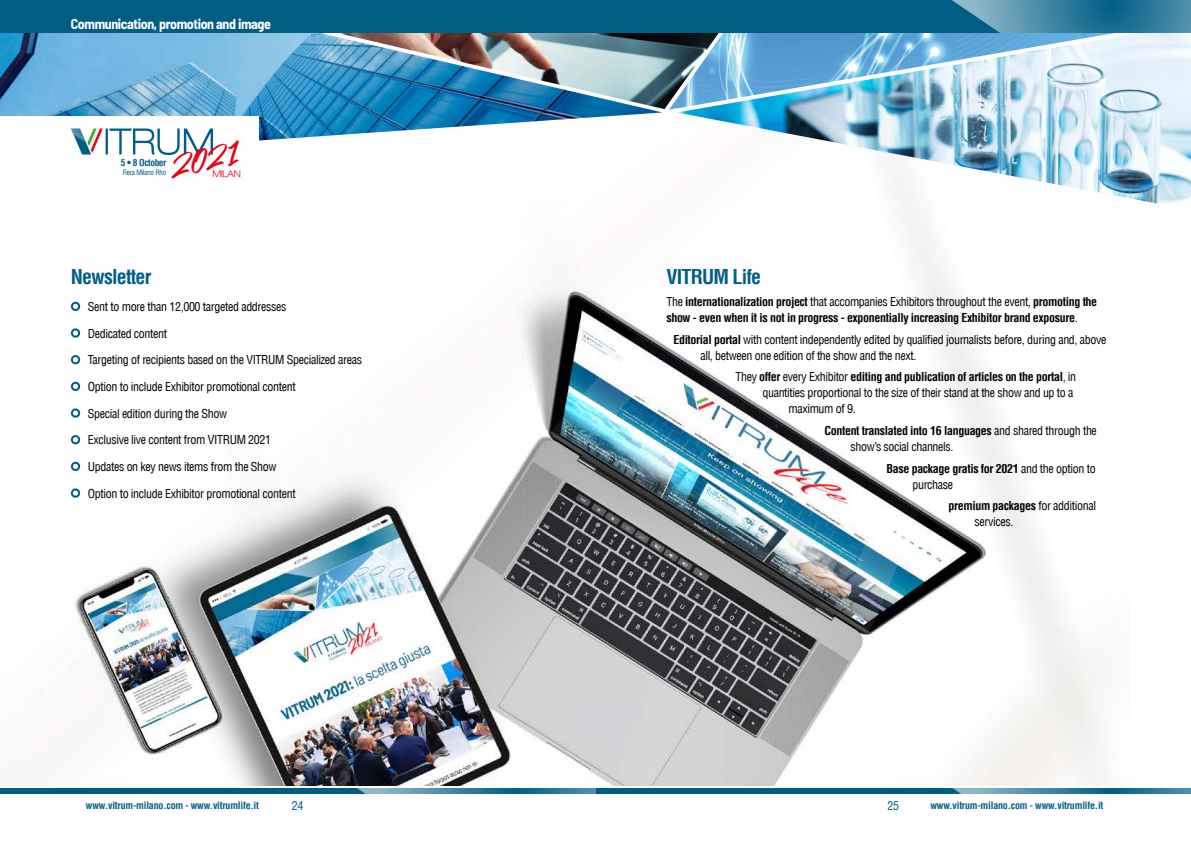
<style>
.page{position:relative;width:1191px;height:842px;background:#fff}
.page>*{position:absolute;margin:0;border:0;box-sizing:border-box;transform-origin:0 0}
.t1{font:27px "Samble Tracie";color:#e30613}
.t2{font:700 condensed 20px "Helvetica LT";letter-spacing:-.04em;color:#005e85}
.t3{font:700 semi-condensed 14px "Barlow";letter-spacing:-.03em;color:#fff}
.t4{font:condensed 12px/16px "Helvetica LT";letter-spacing:-.03em;color:#000}
.t5{font:700 condensed 12px/16px "Helvetica LT";letter-spacing:-.03em;color:#000}
.t6{font:condensed 12px "Helvetica LT";color:#005e85}
.t7{font:700 condensed 10px "Helvetica LT";letter-spacing:-.02em;color:#005e85}
.t8{font:700 condensed 9.3px "Helvetica LT";letter-spacing:-.04em;color:#005e85}
.t9{font:700 9.3px "Lowvetica";letter-spacing:-.03em;color:#e30613}
.t10{font:condensed 7.2px "Helvetica LT";letter-spacing:-.04em;color:#005e85}
.s1{font-weight:400}
.s2{font-weight:700}
</style>
<div class="page">
<img style="left:731px;top:33px;width:460px;height:171px">
<img style="left:662px;top:33px;width:69px;height:64px">
<img style="left:0;top:33px;width:662px;height:64px">
<div style="left:595px;top:788px;width:596px;height:6px;background:#005e85"></div>
<svg style="left:952px;top:788px;width:239px;height:6px"></svg>
<div style="left:0;top:788px;width:595px;height:6px;background:#005e85"></div>
<svg style="left:357px;top:788px;width:238px;height:6px"></svg>
<div style="left:0;top:0;width:1191px;height:33px;background:#005e85"></div>
<svg style="left:952px;top:0;width:239px;height:33px"></svg>
<img style="left:0;top:97px;width:1129px;height:688px">
<div style="left:71px;top:302px;width:9px;height:9px;border:2px solid #005e85;border-radius:50%"></div>
<div style="left:71px;top:328px;width:9px;height:10px;border:2px solid #005e85;border-radius:50%"></div>
<div style="left:71px;top:355px;width:9px;height:9px;border:2px solid #005e85;border-radius:50%"></div>
<div style="left:71px;top:382px;width:9px;height:9px;border:2px solid #005e85;border-radius:50%"></div>
<div style="left:71px;top:408px;width:9px;height:10px;border:2px solid #005e85;border-radius:50%"></div>
<div style="left:71px;top:435px;width:9px;height:9px;border:2px solid #005e85;border-radius:50%"></div>
<div style="left:71px;top:462px;width:9px;height:9px;border:2px solid #005e85;border-radius:50%"></div>
<div style="left:71px;top:488px;width:9px;height:10px;border:2px solid #005e85;border-radius:50%"></div>
<p class="t3" style="left:71px;top:15px;width:202px">Communication, promotion and image</p>
<h1 class="t1" style="left:164px;top:152px;width:72px;rotate:-13deg">2021</h1>
<p class="t8" style="left:121px;top:157px;width:47px">5 • 8 October</p>
<p class="t10" style="left:123px;top:168px;width:45px">Fiera Milano Rho</p>
<p class="t9" style="left:212px;top:169px;width:30px">MILAN</p>
<h2 class="t2" style="left:71px;top:264px;width:82px">Newsletter</h2>
<p class="t4" style="left:88px;top:299px;width:200px">Sent to more than 12,000 targeted addresses</p>
<p class="t4" style="left:88px;top:325px;width:81px">Dedicated content</p>
<p class="t4" style="left:88px;top:352px;width:276px">Targeting of recipients based on the VITRUM Specialized areas</p>
<p class="t4" style="left:88px;top:379px;width:209px">Option to include Exhibitor promotional content</p>
<p class="t4" style="left:88px;top:405px;width:141px">Special edition during the Show</p>
<p class="t4" style="left:88px;top:432px;width:185px">Exclusive live content from VITRUM 2021</p>
<p class="t4" style="left:88px;top:459px;width:190px">Updates on key news items from the Show</p>
<p class="t4" style="left:88px;top:485px;width:209px">Option to include Exhibitor promotional content</p>
<h2 class="t2" style="left:666px;top:264px;width:96px">VITRUM Life</h2>
<p class="t5" style="left:666px;top:294px;width:432px"><span class="s1">The</span> internationalization project <span class="s1">that accompanies Exhibitors throughout the event,</span> promoting the show - even when it is not in progress - exponentially increasing Exhibitor brand exposure<span class="s1">.</span></p>
<p class="t4" style="left:700px;top:331px;width:407px;text-indent:-27px"><span class="s2">Editorial portal</span> with content independently edited by qualified journalists before, during and, above all, between one edition of the show and the next.</p>
<p class="t5" style="left:735px;top:369px;width:342px"><span class="s1">They</span> offer <span class="s1">every Exhibitor</span> editing and publication of articles on the portal<span class="s1">, in</span></p>
<p class="t4" style="left:762px;top:385px;width:312px">quantities proportional to the size of their stand at the show and up to a</p>
<p class="t4" style="left:788px;top:401px;width:69px">maximum of 9.</p>
<p class="t4" style="left:850px;top:423px;width:248px;text-indent:-26px"><span class="s2">Content translated into 16 languages</span> and shared through the show’s social channels.</p>
<p class="t5" style="left:912px;top:460px;width:185px;text-indent:-26px">Base package gratis for 2021 <span class="s1">and the option to purchase</span></p>
<p class="t4" style="left:974px;top:498px;width:123px;text-indent:-26px"><span class="s2">premium packages</span> for additional services.</p>
<p class="t7" style="left:86px;top:799px;width:174px">www.vitrum-milano.com - www.vitrumlife.it</p>
<p class="t6" style="left:292px;top:798px;width:13px">24</p>
<p class="t6" style="left:887px;top:798px;width:13px">25</p>
<p class="t7" style="left:930px;top:799px;width:174px">www.vitrum-milano.com - www.vitrumlife.it</p>
</div>
